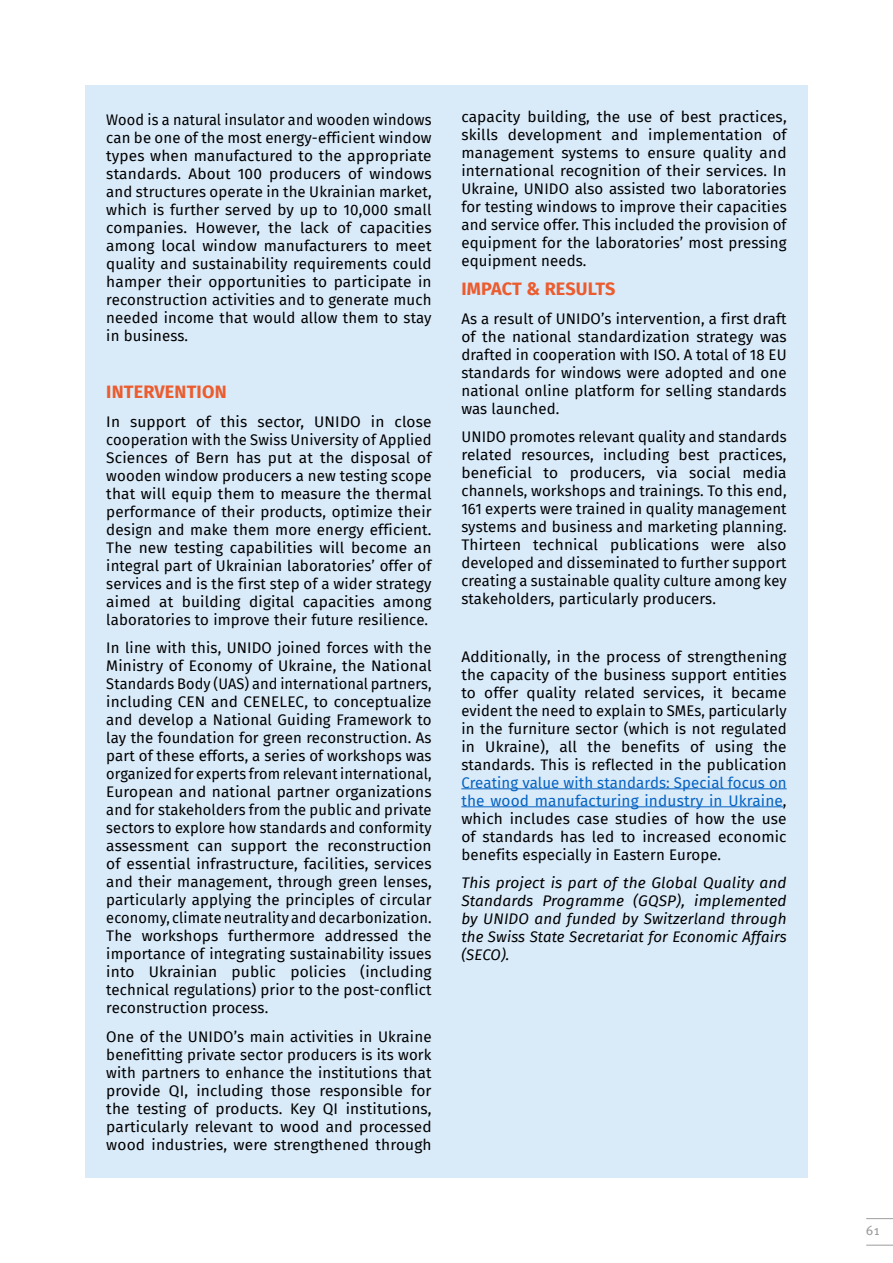
<style>
.page{position:relative;width:893px;height:1263px;background:#fff}
.page>*{position:absolute;margin:0;border:0;box-sizing:border-box;transform-origin:0 0}
.t1{font:700 18px "Fira Sans";letter-spacing:.01em;color:#eb5c2e}
.t2{font:15px/18px "Fira Sans";letter-spacing:.01em;color:#000;text-align:justify}
.t3{font:italic 15px/18px "Fira Sans";letter-spacing:.01em;color:#000;text-align:justify}
.t4{font:13.5px "Meta Pro";color:#9d9d9c}
.s1{color:#0563c1}
</style>
<div class="page">
<svg style="left:866px;top:1245px;width:27px;height:1px"></svg>
<svg style="left:866px;top:1218px;width:27px;height:1px"></svg>
<div style="left:85px;top:85px;width:723px;height:1093px;background:#d9eaf9"></div>
<hr style="left:461px;top:788px;width:326px;height:1px;background:#0563c1">
<hr style="left:461px;top:806px;width:322px;height:1px;background:#0563c1">
<p class="t2" style="left:106px;top:110px;width:327px">Wood is a natural insulator and wooden windows can be one of the most energy-efficient window types when manufactured to the appropriate standards. About 100 producers of windows and structures operate in the Ukrainian market, which is further served by up to 10,000 small companies. However, the lack of capacities among local window manufacturers to meet quality and sustainability requirements could hamper their opportunities to participate in reconstruction activities and to generate much needed income that would allow them to stay in business.</p>
<p class="t1" style="left:106px;top:376px;width:122px">INTERVENTION</p>
<p class="t2" style="left:106px;top:412px;width:327px">In support of this sector, UNIDO in close cooperation with the Swiss University of Applied Sciences of Bern has put at the disposal of wooden window producers a new testing scope that will equip them to measure the thermal performance of their products, optimize their design and make them more energy efficient.<br>The new testing capabilities will become an integral part of Ukrainian laboratories’ offer of services and is the first step of a wider strategy aimed at building digital capacities among laboratories to improve their future resilience.</p>
<p class="t2" style="left:106px;top:638px;width:327px">In line with this, UNIDO joined forces with the Ministry of Economy of Ukraine, the National Standards Body (UAS) and international partners, including CEN and CENELEC, to conceptualize and develop a National Guiding Framework to lay the foundation for green reconstruction. As part of these efforts, a series of workshops was organized for experts from relevant international, European and national partner organizations and for stakeholders from the public and private sectors to explore how standards and conformity assessment can support the reconstruction of essential infrastructure, facilities, services and their management, through green lenses, particularly applying the principles of circular economy, climate neutrality and decarbonization.<br>The workshops furthermore addressed the importance of integrating sustainability issues into Ukrainian public policies (including technical regulations) prior to the post-conflict reconstruction process.</p>
<p class="t2" style="left:106px;top:1027px;width:327px">One of the UNIDO’s main activities in Ukraine benefitting private sector producers is its work with partners to enhance the institutions that provide QI, including those responsible for the testing of products. Key QI institutions, particularly relevant to wood and processed wood industries, were strengthened through</p>
<p class="t2" style="left:461px;top:108px;width:327px">capacity building, the use of best practices, skills development and implementation of management systems to ensure quality and international recognition of their services. In Ukraine, UNIDO also assisted two laboratories for testing windows to improve their capacities and service offer. This included the provision of equipment for the laboratories’ most pressing equipment needs.</p>
<p class="t1" style="left:461px;top:274px;width:155px">IMPACT &amp; RESULTS</p>
<p class="t2" style="left:461px;top:309px;width:327px">As a result of UNIDO’s intervention, a first draft of the national standardization strategy was drafted in cooperation with ISO. A total of 18 EU standards for windows were adopted and one national online platform for selling standards was launched.</p>
<p class="t2" style="left:461px;top:428px;width:327px">UNIDO promotes relevant quality and standards related resources, including best practices, beneficial to producers, via social media channels, workshops and trainings. To this end, 161 experts were trained in quality management systems and business and marketing planning.<br>Thirteen technical publications were also developed and disseminated to further support creating a sustainable quality culture among key stakeholders, particularly producers.</p>
<p class="t2" style="left:461px;top:647px;width:327px">Additionally, in the process of strengthening the capacity of the business support entities to offer quality related services, it became evident the need to explain to SMEs, particularly in the furniture sector (which is not regulated in Ukraine), all the benefits of using the standards. This is reflected in the publication</p>
<p class="t2" style="left:461px;top:773px;width:327px"><span class="s1">Creating value with standards: Special focus on the wood manufacturing industry in Ukraine</span>, which includes case studies of how the use of standards has led to increased economic benefits especially in Eastern Europe.</p>
<p class="t3" style="left:461px;top:874px;width:327px">This project is part of the Global Quality and Standards Programme (GQSP), implemented by UNIDO and funded by Switzerland through the Swiss State Secretariat for Economic Affairs (SECO).</p>
<p class="t4" style="left:866px;top:1220px;width:15px">61</p>
</div>
